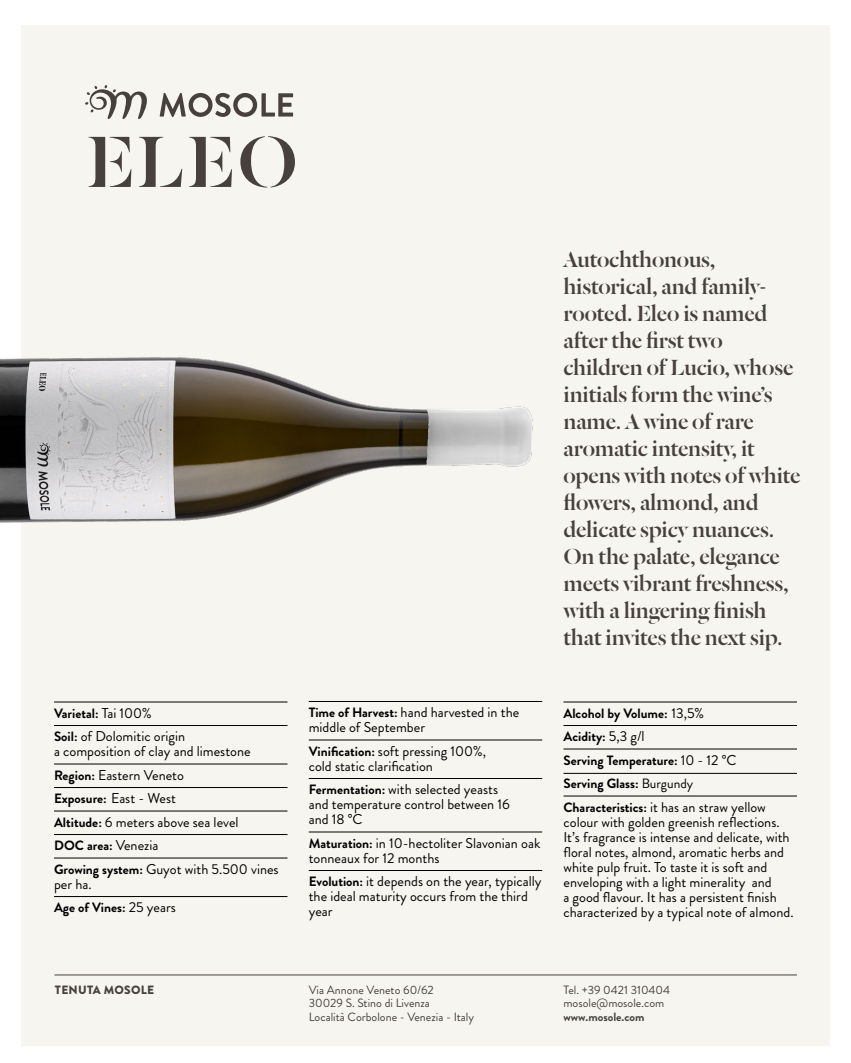
<style>
.page{position:relative;width:851px;height:1063px;background:#fff}
.page>*{position:absolute;margin:0;border:0;box-sizing:border-box;transform-origin:0 0}
.t1{font:79.5px "Dala Floda Roman No.2";color:#47403d}
.t2{font:24px/27px "Dala Floda Roman No.2";letter-spacing:-.01em;color:#47403d}
.t3{font:14.25px/15px "Brandon Grotesque";color:#000}
.t4{font:700 13.5px/23.5px "Brandon Grotesque";color:#000}
.t5{font:12px/13.5px "Brandon Grotesque";color:#47403d}
.t6{font:700 12px "Brandon Grotesque";color:#47403d}
.t7{font:900 12px "Brandon Grotesque";letter-spacing:.02em;color:#47403d}
.s1{font-weight:400;font-size:14.25px}
.s2{font-weight:700;font-size:13.5px}
.s3{font-weight:400}
</style>
<div class="page">
<div style="left:21px;top:26px;width:808px;height:1020px;background:#f7f5f0"></div>
<hr style="left:54px;top:975px;width:742px;height:1px;background:#47403d">
<svg style="left:160px;top:93px;width:133px;height:24px"></svg>
<svg style="left:85px;top:85px;width:62px;height:34px"></svg>
<img style="left:0;top:357px;width:533px;height:166px">
<hr style="left:54px;top:702px;width:233px;height:1px;background:#000">
<hr style="left:54px;top:725px;width:233px;height:1px;background:#000">
<hr style="left:54px;top:764px;width:233px;height:1px;background:#000">
<hr style="left:54px;top:787px;width:233px;height:1px;background:#000">
<hr style="left:54px;top:811px;width:233px;height:1px;background:#000">
<hr style="left:54px;top:834px;width:233px;height:1px;background:#000">
<hr style="left:54px;top:858px;width:233px;height:1px;background:#000">
<hr style="left:54px;top:896px;width:233px;height:1px;background:#000">
<hr style="left:309px;top:701px;width:233px;height:1px;background:#000">
<hr style="left:309px;top:740px;width:233px;height:1px;background:#000">
<hr style="left:309px;top:778px;width:233px;height:1px;background:#000">
<hr style="left:309px;top:832px;width:233px;height:1px;background:#000">
<hr style="left:309px;top:870px;width:233px;height:1px;background:#000">
<hr style="left:563px;top:702px;width:233px;height:1px;background:#000">
<hr style="left:563px;top:725px;width:233px;height:1px;background:#000">
<hr style="left:563px;top:749px;width:233px;height:1px;background:#000">
<hr style="left:563px;top:773px;width:233px;height:1px;background:#000">
<hr style="left:563px;top:796px;width:233px;height:1px;background:#000">
<h1 class="t1" style="left:86px;top:109px;width:214px">ELEO</h1>
<p class="t4" style="left:54px;top:702px;width:99px">Varietal: <span class="s1">Tai 100%</span></p>
<p class="t3" style="left:54px;top:729px;width:198px"><span class="s2">Soil:</span> of Dolomitic origin<br>a composition of clay and limestone</p>
<p class="t3" style="left:54px;top:768px;width:131px"><span class="s2">Region:</span> Eastern Veneto</p>
<p class="t4" style="left:54px;top:787px;width:123px">Exposure: <span class="s1">East - West</span></p>
<p class="t3" style="left:54px;top:815px;width:186px"><span class="s2">Altitude:</span> 6 meters above sea level</p>
<p class="t4" style="left:54px;top:834px;width:106px">DOC area: <span class="s1">Venezia</span></p>
<p class="t3" style="left:54px;top:862px;width:226px"><span class="s2">Growing system:</span> Guyot with 5.500 vines per ha.</p>
<p class="t4" style="left:54px;top:896px;width:123px">Age of Vines: <span class="s1">25 years</span></p>
<p class="t2" style="left:563px;top:245px;width:239px">Autochthonous, historical, and family&shy;rooted. Eleo is named after the first two children of Lucio, whose initials form the wine’s name. A wine of rare aromatic intensity, it opens with notes of white flowers, almond, and delicate spicy nuances.<br>On the palate, elegance meets vibrant freshness, with a lingering finish that invites the next sip.</p>
<p class="t3" style="left:309px;top:705px;width:212px"><span class="s2">Time of Harvest:</span> hand harvested in the middle of September</p>
<p class="t3" style="left:309px;top:744px;width:179px"><span class="s2">Vinification:</span> soft pressing 100%, cold static clarification</p>
<p class="t3" style="left:309px;top:782px;width:202px"><span class="s2">Fermentation:</span> with selected yeasts and temperature control between 16 and 18 °C</p>
<p class="t3" style="left:309px;top:836px;width:233px"><span class="s2">Maturation:</span> in 10-hectoliter Slavonian oak tonneaux for 12 months</p>
<p class="t3" style="left:309px;top:874px;width:234px"><span class="s2">Evolution:</span> it depends on the year, typically the ideal maturity occurs from the third year</p>
<p class="t4" style="left:563px;top:702px;width:175px">Alcohol by Volume: <span class="s1">13,5%<br></span>Acidity: <span class="s1">5,3 g/l<br></span>Serving Temperature: <span class="s1">10 - 12 °C<br></span>Serving Glass: <span class="s3">Burgundy</span></p>
<p class="t3" style="left:563px;top:800px;width:231px"><span class="s2">Characteristics:</span> it has an straw yellow colour with golden greenish reflections.<br>It’s fragrance is intense and delicate, with floral notes, almond, aromatic herbs and white pulp fruit. To taste it is soft and enveloping with a light minerality and<br>a good flavour. It has a persistent finish characterized by a typical note of almond.</p>
<p class="t7" style="left:55px;top:981px;width:101px">TENUTA MOSOLE</p>
<p class="t5" style="left:309px;top:983px;width:167px">Via Annone Veneto 60/62<br>30029 S. Stino di Livenza<br>Località Corbolone - Venezia - Italy</p>
<p class="t5" style="left:563px;top:983px;width:108px">Tel. +39 0421 310404 mosole@mosole.com</p>
<p class="t6" style="left:563px;top:1008px;width:82px">www.mosole.com</p>
</div>
